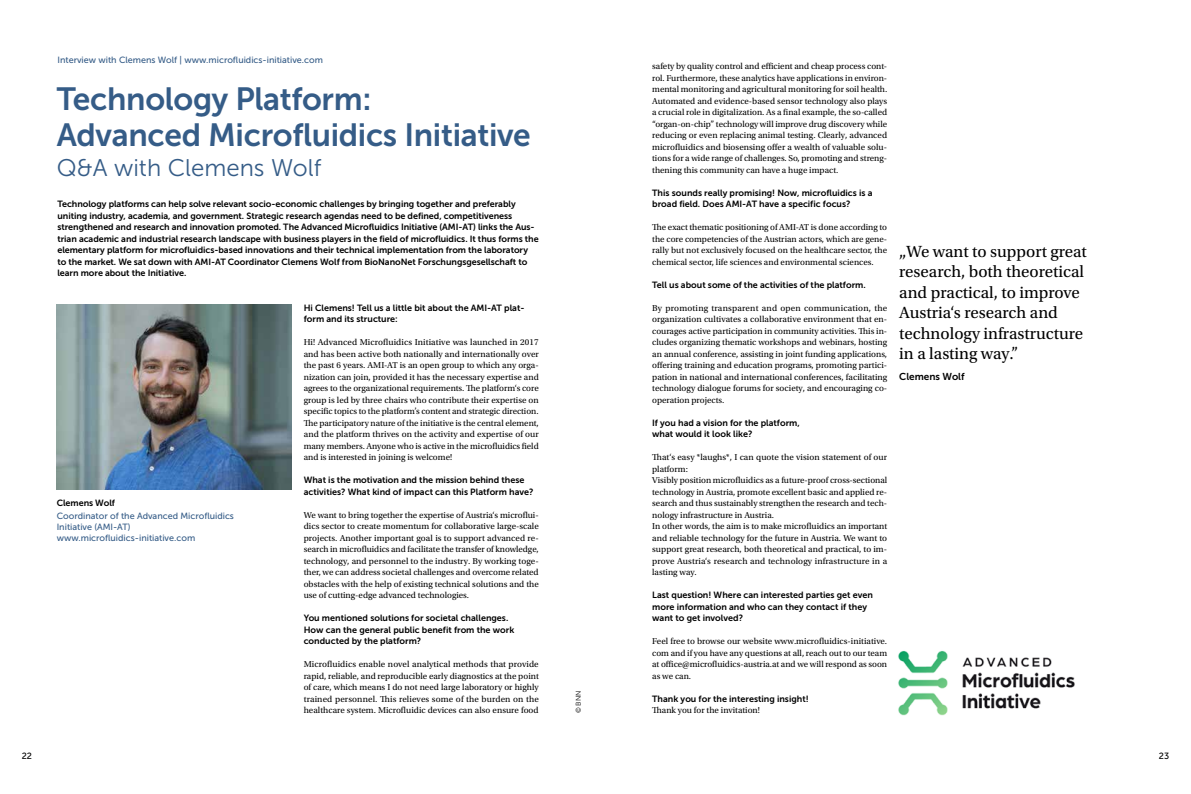
<style>
.page{position:relative;width:1191px;height:794px;background:#fff}
.page>*{position:absolute;margin:0;border:0;box-sizing:border-box;transform-origin:0 0}
.t1{font:32px/36px "Museo Sans 700";letter-spacing:-.01em;color:#355c87}
.t2{font:24px "Museo Sans 300";color:#355c87}
.t3{font:17px/20.4px "Utopia Std";color:#000}
.t4{font:10px "Museo Sans 700";color:#000}
.t5{font:9px/11.5px "Utopia Std";color:#000;text-align:justify}
.t6{font:9px/11.5px "Museo Sans 700";letter-spacing:-.005em;color:#000}
.t7{font:9px/11px "Museo Sans 500";color:#355c87}
.t8{font:9px "Museo Sans 500";color:#000}
.t9{font:7px "Museo Sans 300";color:#000}
</style>
<div class="page">
<img style="left:898px;top:650px;width:177px;height:66px">
<img style="left:57px;top:304px;width:235px;height:185px">
<p class="t7" style="left:57px;top:55px;width:267px">Interview with Clemens Wolf | www.microfluidics-initiative.com</p>
<h1 class="t1" style="left:57px;top:80px;width:475px">Technology Platform:<br>Advanced Microfluidics Initiative</h1>
<h2 class="t2" style="left:57px;top:154px;width:266px">Q&amp;A with Clemens Wolf</h2>
<p class="t6" style="left:57px;top:198px;width:483px">Technology platforms can help solve relevant socio-economic challenges by bringing together and preferably uniting industry, academia, and government. Strategic research agendas need to be defined, competitiveness strengthened and research and innovation promoted. The Advanced Microfluidics Initiative (AMI-AT) links the Aus&shy;trian academic and industrial research landscape with business players in the field of microfluidics. It thus forms the elementary platform for microfluidics-based innovations and their technical implementation from the laboratory to the market. We sat down with AMI-AT Coordinator Clemens Wolf from BioNanoNet Forschungsgesellschaft to learn more about the Initiative.</p>
<p class="t6" style="left:57px;top:497px;width:60px">Clemens Wolf</p>
<p class="t7" style="left:57px;top:510px;width:179px">Coordinator of the Advanced Microfluidics<br>Initiative (AMI-AT) www.microfluidics-initiative.com</p>
<p class="t6" style="left:304px;top:302px;width:222px">Hi Clemens! Tell us a little bit about the AMI-AT plat&shy;form and its structure:</p>
<p class="t5" style="left:304px;top:336px;width:237px">Hi! Advanced Microfluidics Initiative was launched in 2017 and has been active both nationally and internationally over the past 6 years. AMI-AT is an open group to which any orga&shy;nization can join, provided it has the necessary expertise and agrees to the organizational requirements. The platform‘s core group is led by three chairs who contribute their expertise on specific topics to the platform’s content and strategic direction.<br>The participatory nature of the initiative is the central element, and the platform thrives on the activity and expertise of our many members. Anyone who is active in the microfluidics field and is interested in joining is welcome!</p>
<p class="t6" style="left:304px;top:474px;width:231px">What is the motivation and the mission behind these activities? What kind of impact can this Platform have?</p>
<p class="t5" style="left:304px;top:509px;width:237px">We want to bring together the expertise of Austria‘s microflui&shy;dics sector to create momentum for collaborative large-scale projects. Another important goal is to support advanced re&shy;search in microfluidics and facilitate the transfer of knowledge, technology, and personnel to the industry. By working toge&shy;ther, we can address societal challenges and overcome related obstacles with the help of existing technical solutions and the use of cutting-edge advanced technologies.</p>
<p class="t6" style="left:304px;top:612px;width:212px">You mentioned solutions for societal challenges.<br>How can the general public benefit from the work conducted by the platform?</p>
<p class="t5" style="left:304px;top:658px;width:237px">Microfluidics enable novel analytical methods that provide rapid, reliable, and reproducible early diagnostics at the point of care, which means I do not need large laboratory or highly trained personnel. This relieves some of the burden on the healthcare system. Microfluidic devices can also ensure food</p>
<p class="t9" style="left:574px;top:713px;width:24px;rotate:-90deg">© BNN</p>
<p class="t5" style="left:652px;top:60px;width:236px">safety by quality control and efficient and cheap process cont&shy;rol. Furthermore, these analytics have applications in environ&shy;mental monitoring and agricultural monitoring for soil health.<br>Automated and evidence-based sensor technology also plays a crucial role in digitalization. As a final example, the so-called “organ-on-chip” technology will improve drug discovery while reducing or even replacing animal testing. Clearly, advanced microfluidics and biosensing offer a wealth of valuable solu&shy;tions for a wide range of challenges. So, promoting and streng&shy;thening this community can have a huge impact.</p>
<p class="t6" style="left:652px;top:187px;width:222px">This sounds really promising! Now, microfluidics is a broad field. Does AMI-AT have a specific focus?</p>
<p class="t5" style="left:652px;top:221px;width:236px">The exact thematic positioning of AMI-AT is done according to the core competencies of the Austrian actors, which are gene&shy;rally but not exclusively focused on the healthcare sector, the chemical sector, life sciences and environmental sciences.</p>
<p class="t6" style="left:652px;top:279px;width:215px">Tell us about some of the activities of the platform.</p>
<p class="t5" style="left:652px;top:302px;width:237px">By promoting transparent and open communication, the organization cultivates a collaborative environment that en&shy;courages active participation in community activities. This in&shy;cludes organizing thematic workshops and webinars, hosting an annual conference, assisting in joint funding applications, offering training and education programs, promoting partici&shy;pation in national and international conferences, facilitating technology dialogue forums for society, and encouraging co&shy;operation projects.</p>
<p class="t6" style="left:652px;top:417px;width:149px">If you had a vision for the platform, what would it look like?</p>
<p class="t5" style="left:652px;top:451px;width:237px;text-align:left">That‘s easy *laughs*, I can quote the vision statement of our platform:<br>Visibly position microfluidics as a future-proof cross-sectional technology in Austria, promote excellent basic and applied re&shy;search and thus sustainably strengthen the research and tech&shy;nology infrastructure in Austria.<br>In other words, the aim is to make microfluidics an important and reliable technology for the future in Austria. We want to support great research, both theoretical and practical, to im&shy;prove Austria‘s research and technology infrastructure in a lasting way.</p>
<p class="t6" style="left:652px;top:589px;width:222px">Last question! Where can interested parties get even more information and who can they contact if they want to get involved?</p>
<p class="t5" style="left:652px;top:635px;width:236px">Feel free to browse our website www.microfluidics-initiative. com and if you have any questions at all, reach out to our team at office@microfluidics-austria.at and we will respond as soon as we can.</p>
<p class="t6" style="left:652px;top:693px;width:158px">Thank you for the interesting insight!</p>
<p class="t5" style="left:652px;top:705px;width:109px">Thank you for the invitation!</p>
<h3 class="t3" style="left:899px;top:241px;width:189px">„We want to support great research, both theoretical and practical, to improve<br>Austria‘s research and technology infrastructure in a lasting way.”</h3>
<p class="t4" style="left:899px;top:371px;width:67px">Clemens Wolf</p>
<p class="t8" style="left:22px;top:751px;width:12px">22</p>
<p class="t8" style="left:1158px;top:751px;width:12px">23</p>
</div>
